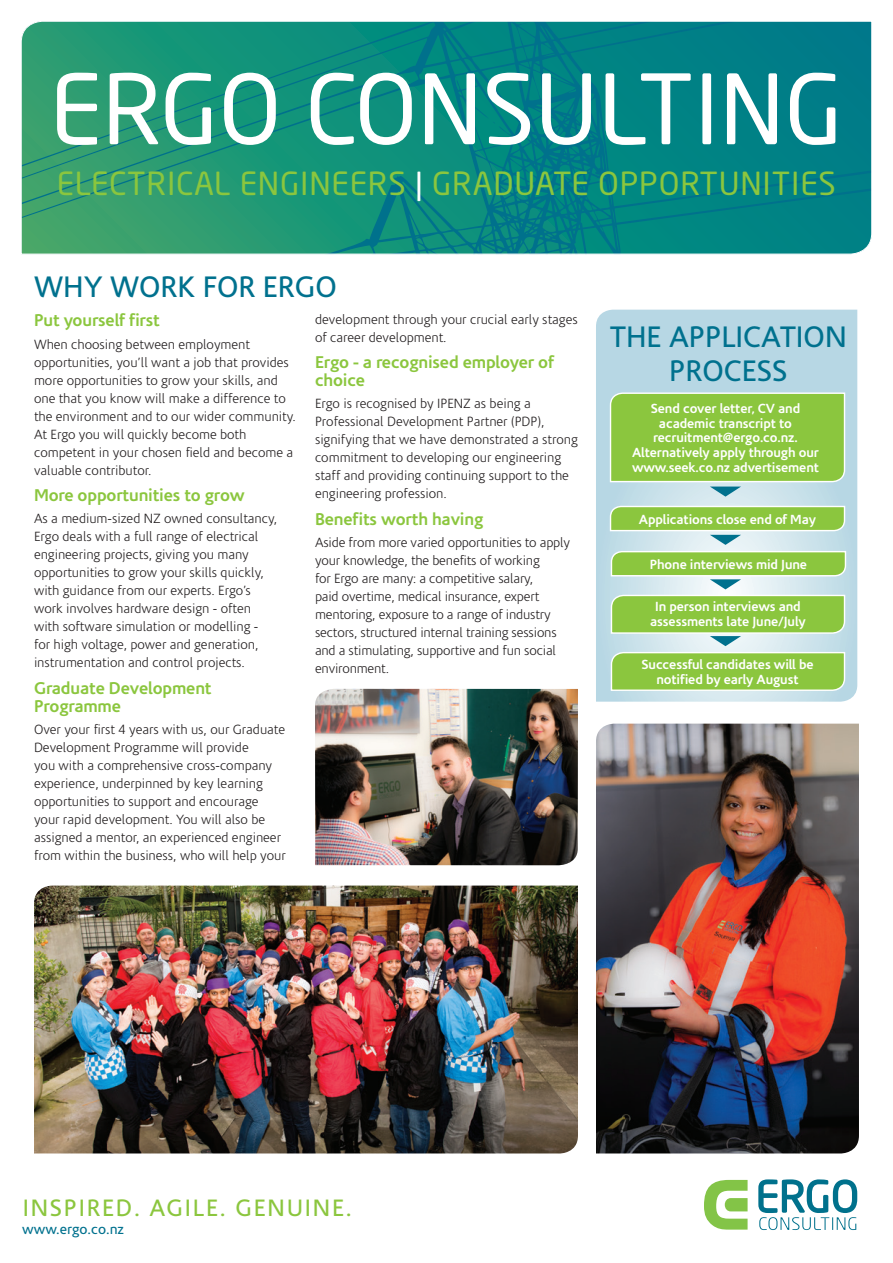
<style>
.page{position:relative;width:893px;height:1263px;background:#fff}
.page>*{position:absolute;margin:0;border:0;box-sizing:border-box;transform-origin:0 0}
.t1{font:95.4px "Neo Sans";color:#fff}
.t2{font:31.5px "Neo Sans";letter-spacing:.025em;color:#8bc63e}
.Main_Story_Header{font:30px/34.5px "Corisande";color:#00718e;text-align:center}
.t3{font:24px "Corisande";letter-spacing:.075em;color:#8bc63e}
.subheader{font:700 17.25px/18px "Corisande";letter-spacing:-.01em;color:#8bc63e}
.t4{font:14.25px "Corisande";color:#00718e}
.body_copy{font:300 13.5px/18px "Corisande";color:#231f20}
.Table_text{font:700 13.35px/14.9px "Corisande";letter-spacing:-.01em;color:#fff;text-align:center}
.s1{color:#fff}
</style>
<div class="page">
<svg style="left:21px;top:21px;width:851px;height:233px;background:#118c7e"></svg>
<svg style="left:758px;top:1179px;width:99px;height:51px"></svg>
<svg style="left:704px;top:1180px;width:44px;height:49px"></svg>
<img style="left:34px;top:885px;width:544px;height:268px">
<img style="left:315px;top:689px;width:263px;height:176px">
<img style="left:596px;top:724px;width:263px;height:429px">
<svg style="left:596px;top:310px;width:261px;height:392px;background:#bad8e5"></svg>
<svg style="left:609px;top:392px;width:237px;height:105px;background:#96cb5d"></svg>
<svg style="left:609px;top:505px;width:238px;height:187px;background:#a8d383"></svg>
<p class="t1" style="left:50px;top:51px;width:795px">ERGO CONSULTING</p>
<p class="t2" style="left:57px;top:164px;width:781px">ELECTRICAL ENGINEERS <span class="s1">|</span> GRADUATE OPPORTUNITIES</p>
<p class="Main_Story_Header" style="left:34px;top:270px;width:304px">WHY WORK FOR ERGO</p>
<p class="subheader" style="left:34px;top:312px;width:127px">Put yourself first</p>
<p class="body_copy" style="left:34px;top:335px;width:263px">When choosing between employment opportunities, you’ll want a job that provides more opportunities to grow your skills, and one that you know will make a difference to the environment and to our wider community.<br>At Ergo you will quickly become both competent in your chosen field and become a valuable contributor.</p>
<p class="subheader" style="left:34px;top:486px;width:212px">More opportunities to grow</p>
<p class="body_copy" style="left:34px;top:510px;width:245px">As a medium-sized NZ owned consultancy, Ergo deals with a full range of electrical engineering projects, giving you many opportunities to grow your skills quickly, with guidance from our experts. Ergo’s work involves hardware design - often with software simulation or modelling - for high voltage, power and generation, instrumentation and control projects.</p>
<p class="subheader" style="left:34px;top:679px;width:179px">Graduate Development<br>Programme</p>
<p class="body_copy" style="left:34px;top:721px;width:253px">Over your first 4 years with us, our Graduate Development Programme will provide<br>you with a comprehensive cross-company experience, underpinned by key learning opportunities to support and encourage your rapid development. You will also be assigned a mentor, an experienced engineer from within the business, who will help your</p>
<p class="body_copy" style="left:315px;top:310px;width:264px">development through your crucial early stages of career development.</p>
<p class="subheader" style="left:315px;top:353px;width:240px">Ergo - a recognised employer of choice</p>
<p class="body_copy" style="left:315px;top:395px;width:264px">Ergo is recognised by IPENZ as being a Professional Development Partner (PDP), signifying that we have demonstrated a strong commitment to developing our engineering staff and providing continuing support to the engineering profession.</p>
<p class="subheader" style="left:315px;top:510px;width:170px">Benefits worth having</p>
<p class="body_copy" style="left:315px;top:534px;width:257px">Aside from more varied opportunities to apply your knowledge, the benefits of working<br>for Ergo are many: a competitive salary,<br>paid overtime, medical insurance, expert mentoring, exposure to a range of industry sectors, structured internal training sessions and a stimulating, supportive and fun social environment.</p>
<p class="Main_Story_Header" style="left:610px;top:320px;width:238px">THE APPLICATION<br>PROCESS</p>
<p class="Table_text" style="left:632px;top:401px;width:188px">Send cover letter, CV and academic transcript to recruitment@ergo.co.nz.<br>Alternatively apply through our www.seek.co.nz advertisement</p>
<p class="Table_text" style="left:639px;top:513px;width:179px">Applications close end of May</p>
<p class="Table_text" style="left:650px;top:557px;width:159px">Phone interviews mid June</p>
<p class="Table_text" style="left:650px;top:599px;width:157px">In person interviews and assessments late June/July</p>
<p class="Table_text" style="left:641px;top:657px;width:174px">Successful candidates will be notified by early August</p>
<p class="t3" style="left:23px;top:1195px;width:331px">INSPIRED. AGILE. GENUINE.</p>
<p class="t4" style="left:22px;top:1221px;width:103px">www.ergo.co.nz</p>
</div>
